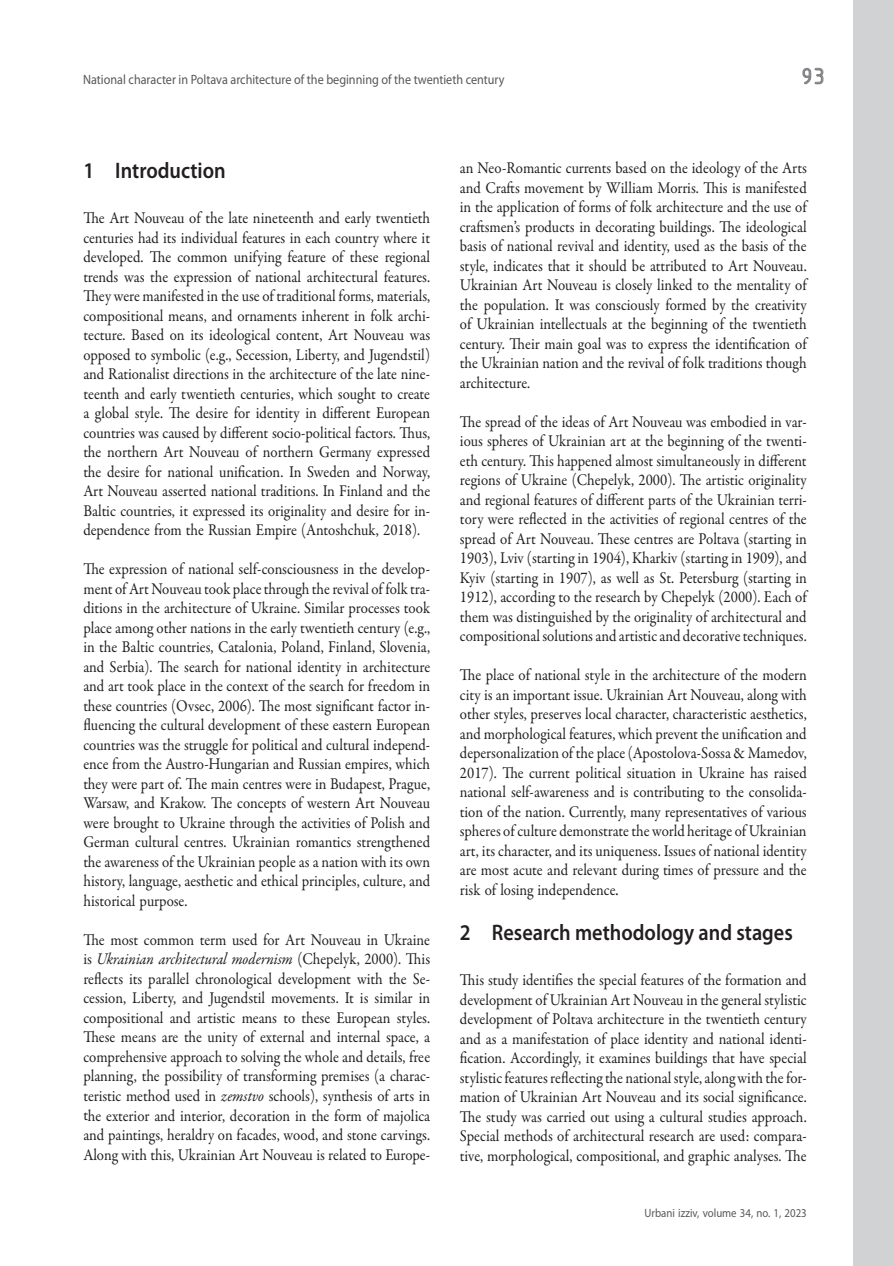
<style>
.page{position:relative;width:894px;height:1266px;background:#fff}
.page>*{position:absolute;margin:0;border:0;box-sizing:border-box;transform-origin:0 0}
.t1{font:24px "ISOCTEUR";color:#808285}
.t2{font:600 22.5px "Myriad Pro";color:#231f20;scale:.9 1}
.t3{font:16.5px/19.5px "Garamond Premr Pro";color:#231f20;text-align:justify;scale:.9 1}
.t4{font:13.5px "Myriad Pro";color:#57585a;scale:.9 1}
.t5{font:12px "Myriad Pro";color:#57585a;scale:.9 1}
.s1{font-style:italic}
.s2{color:#040503}
</style>
<div class="page">
<svg style="left:802px;top:68px;width:21px;height:17px"></svg>
<div style="left:853px;top:0;width:40px;height:1265px;background:#d1d2d4"></div>
<p class="t4" style="left:83px;top:72px;width:469px">National character in Poltava architecture of the beginning of the twentieth century</p>
<h1 class="t1" style="left:798px;top:61px;width:31px">93</h1>
<h2 class="t2" style="left:83px;top:156px;width:160px">1 Introduction</h2>
<p class="t3" style="left:83px;top:208px;width:387px">The Art Nouveau of the late nineteenth and early twentieth centuries had its individual features in each country where it developed. The common unifying feature of these regional trends was the expression of national architectural features.<br>They were manifested in the use of traditional forms, materials, compositional means, and ornaments inherent in folk archi&shy;tecture. Based on its ideological content, Art Nouveau was opposed to symbolic (e.g., Secession, Liberty, and Jugendstil) and Rationalist directions in the architecture of the late nine&shy;teenth and early twentieth centuries, which sought to create a global style. The desire for identity in different European countries was caused by different socio-political factors. Thus, the northern Art Nouveau of northern Germany expressed the desire for national unification. In Sweden and Norway, Art Nouveau asserted national traditions. In Finland and the Baltic countries, it expressed its originality and desire for in&shy;dependence from the Russian Empire (Antoshchuk, 2018).</p>
<p class="t3" style="left:83px;top:559px;width:387px">The expression of national self-consciousness in the develop&shy;ment of Art Nouveau took place through the revival of folk tra&shy;ditions in the architecture of Ukraine. Similar processes took place among other nations in the early twentieth century (e.g., in the Baltic countries, Catalonia, Poland, Finland, Slovenia, and Serbia). The search for national identity in architecture and art took place in the context of the search for freedom in these countries (Ovsec, 2006). The most significant factor in&shy;fluencing the cultural development of these eastern European countries was the struggle for political and cultural independ&shy;ence from the Austro-Hungarian and Russian empires, which they were part of. The main centres were in Budapest, Prague, Warsaw, and Krakow. The concepts of western Art Nouveau were brought to Ukraine through the activities of Polish and German cultural centres. Ukrainian romantics strengthened the awareness of the Ukrainian people as a nation with its own history, language, aesthetic and ethical principles, culture, and historical purpose.</p>
<p class="t3" style="left:83px;top:930px;width:387px">The most common term used for Art Nouveau in Ukraine is <span class="s1">Ukrainian architectural modernism</span> (Chepelуk, 2000). This reflects its parallel chronological development with the Se&shy;cession, Liberty, and Jugendstіl movements. It is similar in compositional and artistic means to these European styles.<br>These means are the unity of external and internal space, a comprehensive approach to solving the whole and details, free planning, the possibility of transforming premises (a charac&shy;teristic method used in <span class="s1">zemstvo</span> schools), synthesis of arts in the exterior and interior, decoration in the form of majolica and paintings, heraldry on facades, wood, and stone carvings.<br>Along with this, Ukrainian Art Nouveau is related to Europe-</p>
<p class="t3" style="left:460px;top:158px;width:387px">an Neo-Romantic currents based on the ideology of the Arts and Crafts movement by William Morris. This is manifested in the application of forms of folk architecture and the use of craftsmen’s products in decorating buildings. The ideological basis of national revival and identity, used as the basis of the style, indicates that it should be attributed to Art Nouveau.<br>Ukrainian Art Nouveau is closely linked to the mentality of the population. It was consciously formed by the creativity of Ukrainian intellectuals at the beginning of the twentieth century. Their main goal was to express the identification of the Ukrainian nation and the revival of folk traditions though architecture.</p>
<p class="t3" style="left:460px;top:412px;width:387px">The spread of the ideas of Art Nouveau was embodied in var&shy;ious spheres of Ukrainian art at the beginning of the twenti&shy;eth century. This happened almost simultaneously in different regions of Ukraine (Chepelyk, 2000). The artistic originality and regional features of different parts of the Ukrainian terri&shy;tory were reflected in the activities of regional centres of the spread of Art Nouveau. These centres are Poltava (starting in 1903), Lviv (starting in 1904), Kharkiv (starting in 1909), and Kyiv (starting in 1907), as well as St. Petersburg (starting in 1912), according to the research by Chepelyk (2000). Each of them was distinguished by the originality of architectural and compositional solutions and artistic and decorative techniques.</p>
<p class="t3" style="left:460px;top:665px;width:387px">The place of national style in the architecture of the modern city is an important issue. Ukrainian Art Nouveau, along with other styles, preserves local character, characteristic aesthetics, and morphological features, which prevent the unification and depersonalization of the place (Apostolova-Sossa &amp; Mamedov, 2017). The current political situation in Ukraine has raised national self-awareness and is contributing to the consolida&shy;tion of the nation. Currently, many representatives of various spheres of culture demonstrate the world heritage of Ukrainian art, its character, and its uniqueness. Issues of national identity are most acute and relevant during times of pressure and the risk of losing independence<span class="s2">.</span></p>
<h2 class="t2" style="left:460px;top:918px;width:371px">2 Research methodology and stages</h2>
<p class="t3" style="left:460px;top:970px;width:387px">This study identifies the special features of the formation and development of Ukrainian Art Nouveau in the general stylistic development of Poltava architecture in the twentieth century and as a manifestation of place identity and national identi&shy;fication. Accordingly, it examines buildings that have special stylistic features reflecting the national style, along with the for&shy;mation of Ukrainian Art Nouveau and its social significance.<br>The study was carried out using a cultural studies approach.<br>Special methods of architectural research are used: compara&shy;tive, morphological, compositional, and graphic analyses. The</p>
<p class="t5" style="left:644px;top:1205px;width:182px">Urbani izziv, volume 34, no. 1, 2023</p>
</div>
